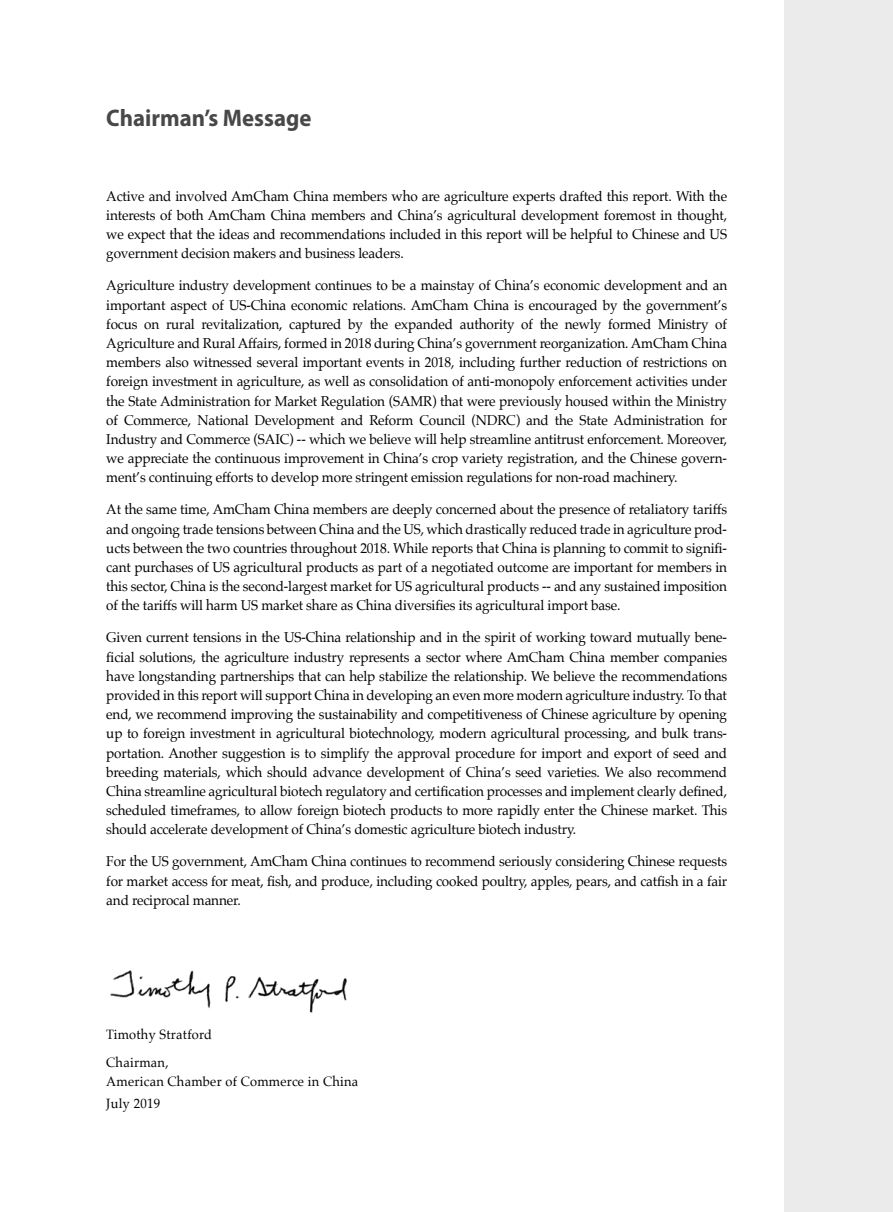
<style>
.page{position:relative;width:893px;height:1212px;background:#fff}
.page>*{position:absolute;margin:0;border:0;box-sizing:border-box;transform-origin:0 0}
.t1{font:700 24px "Myriad Pro";color:#484848;scale:.95 1}
.t2{font:14.25px/19.2px "Palatino";letter-spacing:-.01em;color:#000;text-align:justify;scale:.95 1}
.t3{font:13.5px/28px "Palatino";letter-spacing:.02em;color:#000;scale:.95 1}
</style>
<div class="page">
<div style="left:784px;top:0;width:109px;height:1212px;background:#ebebeb"></div>
<img style="left:110px;top:970px;width:237px;height:43px">
<h1 class="t1" style="left:106px;top:103px;width:217px">Chairman’s Message</h1>
<p class="t2" style="left:106px;top:186px;width:655px">Active and involved AmCham China members who are agriculture experts drafted this report. With the interests of both AmCham China members and China’s agricultural development foremost in thought, we expect that the ideas and recommendations included in this report will be helpful to Chinese and US government decision makers and business leaders.</p>
<p class="t2" style="left:106px;top:276px;width:655px">Agriculture industry development continues to be a mainstay of China’s economic development and an important aspect of US-China economic relations. AmCham China is encouraged by the government’s focus on rural revitalization, captured by the expanded authority of the newly formed Ministry of Agriculture and Rural Affairs, formed in 2018 during China’s government reorganization. AmCham China members also witnessed several important events in 2018, including further reduction of restrictions on foreign investment in agriculture, as well as consolidation of anti-monopoly enforcement activities under the State Administration for Market Regulation (SAMR) that were previously housed within the Ministry of Commerce, National Development and Reform Council (NDRC) and the State Administration for Industry and Commerce (SAIC) -- which we believe will help streamline antitrust enforcement. Moreover, we appreciate the continuous improvement in China’s crop variety registration, and the Chinese govern&shy;ment’s continuing efforts to develop more stringent emission regulations for non-road machinery.</p>
<p class="t2" style="left:106px;top:500px;width:655px">At the same time, AmCham China members are deeply concerned about the presence of retaliatory tariffs and ongoing trade tensions between China and the US, which drastically reduced trade in agriculture prod&shy;ucts between the two countries throughout 2018. While reports that China is planning to commit to signifi&shy;cant purchases of US agricultural products as part of a negotiated outcome are important for members in this sector, China is the second-largest market for US agricultural products -- and any sustained imposition of the tariffs will harm US market share as China diversifies its agricultural import base.</p>
<p class="t2" style="left:106px;top:628px;width:655px">Given current tensions in the US-China relationship and in the spirit of working toward mutually bene&shy;ficial solutions, the agriculture industry represents a sector where AmCham China member companies have longstanding partnerships that can help stabilize the relationship. We believe the recommendations provided in this report will support China in developing an even more modern agriculture industry. To that end, we recommend improving the sustainability and competitiveness of Chinese agriculture by opening up to foreign investment in agricultural biotechnology, modern agricultural processing, and bulk trans&shy;portation. Another suggestion is to simplify the approval procedure for import and export of seed and breeding materials, which should advance development of China’s seed varieties. We also recommend China streamline agricultural biotech regulatory and certification processes and implement clearly defined, scheduled timeframes, to allow foreign biotech products to more rapidly enter the Chinese market. This should accelerate development of China’s domestic agriculture biotech industry.</p>
<p class="t2" style="left:106px;top:852px;width:655px">For the US government, AmCham China continues to recommend seriously considering Chinese requests for market access for meat, fish, and produce, including cooked poultry, apples, pears, and catfish in a fair and reciprocal manner.</p>
<p class="t3" style="left:106px;top:1020px;width:113px">Timothy Stratford<br>Chairman,</p>
<p class="t3" style="left:106px;top:1070px;width:267px;line-height:21.6px">American Chamber of Commerce in China<br>July 2019</p>
</div>
